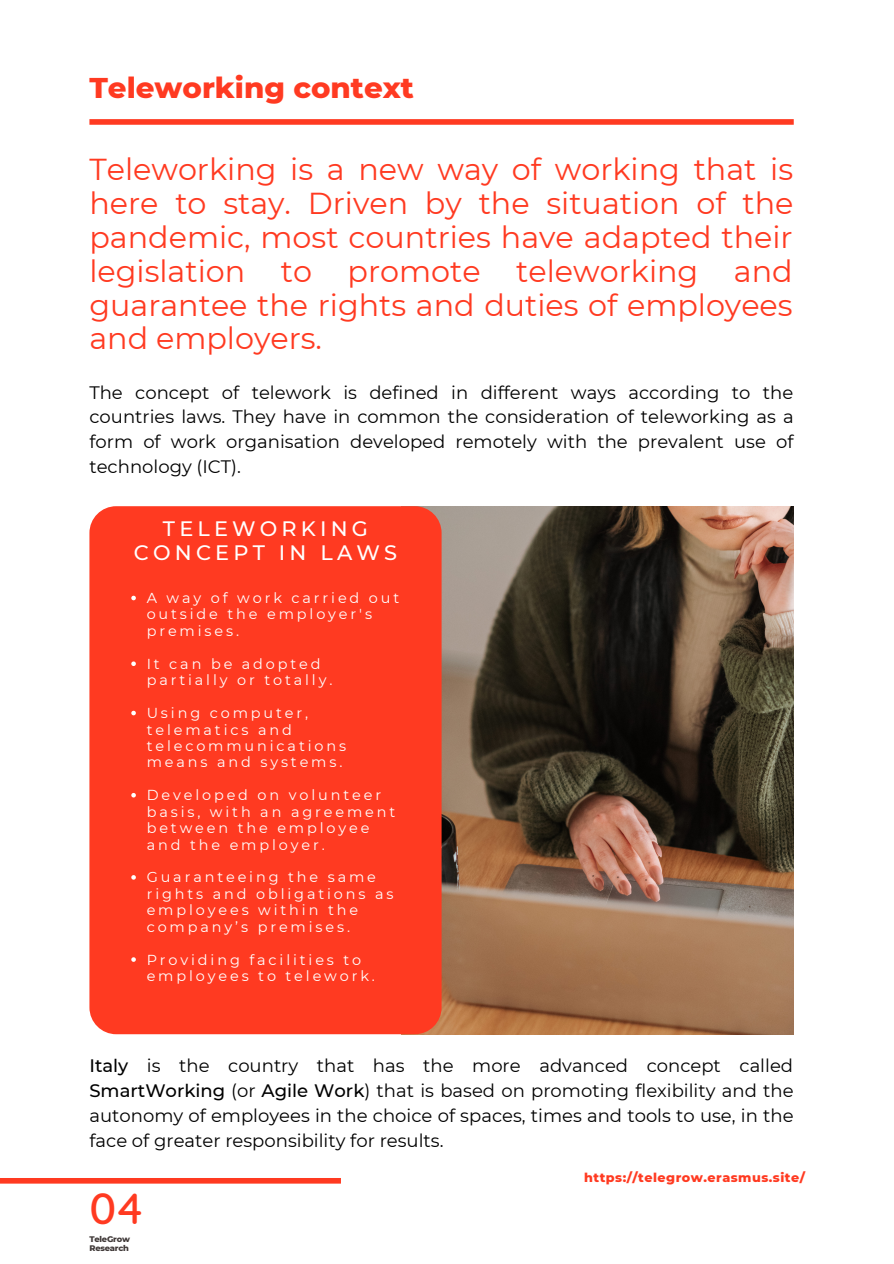
<style>
.page{position:relative;width:894px;height:1264px;background:#fff}
.page>*{position:absolute;margin:0;border:0;box-sizing:border-box;transform-origin:0 0}
.t1{font:500 44.25px "Quicksand";color:#ff3a21}
.t2{font:30.15px/33.8px "Montserrat";color:#ff3a21;text-align:justify}
.t3{font:800 29.25px "Montserrat";color:#ff3a21}
.t4{font:500 20.85px "Montserrat";letter-spacing:.2em;color:#fff}
.t5{font:18px/24.8px "Montserrat";color:#000;text-align:justify}
.t6{font:14.4px/16.5px "Montserrat";letter-spacing:.2em;color:#fff}
.t7{font:800 12.75px "Montserrat";letter-spacing:.04em;color:#ff3a21}
.t8{font:800 8.25px/9.6px "Montserrat";letter-spacing:-.025em;color:#403938}
.s1{font-weight:500}
</style>
<div class="page">
<div style="left:0;top:1177px;width:341px;height:6px;background:#ff3a21"></div>
<div style="left:89px;top:119px;width:704px;height:6px;background:#ff3a21"></div>
<img style="left:419px;top:506px;width:374px;height:528px">
<div style="left:89px;top:506px;width:352px;height:528px;background:#ff3a21;border-radius:27px"></div>
<svg style="left:131px;top:595px;width:5px;height:5px"></svg>
<svg style="left:131px;top:661px;width:5px;height:5px"></svg>
<svg style="left:131px;top:710px;width:5px;height:5px"></svg>
<svg style="left:131px;top:793px;width:5px;height:4px"></svg>
<svg style="left:131px;top:875px;width:5px;height:4px"></svg>
<svg style="left:131px;top:957px;width:5px;height:4px"></svg>
<p class="t3" style="left:89px;top:69px;width:326px">Teleworking context</p>
<p class="t2" style="left:89px;top:153px;width:705px">Teleworking is a new way of working that is here to stay. Driven by the situation of the pandemic, most countries have adapted their legislation to promote teleworking and guarantee the rights and duties of employees and employers.</p>
<p class="t5" style="left:89px;top:380px;width:705px">The concept of telework is defined in different ways according to the countries laws. They have in common the consideration of teleworking as a form of work organisation developed remotely with the prevalent use of technology (ICT).</p>
<p class="t4" style="left:163px;top:515px;width:206px">TELEWORKING</p>
<p class="t4" style="left:134px;top:539px;width:264px">CONCEPT IN LAWS</p>
<p class="t6" style="left:147px;top:589px;width:254px">A way of work carried out outside the employer's premises.</p>
<p class="t6" style="left:147px;top:655px;width:187px">It can be adopted partially or totally.</p>
<p class="t6" style="left:147px;top:704px;width:201px">Using computer, telematics and telecommunications means and systems.</p>
<p class="t6" style="left:147px;top:786px;width:250px">Developed on volunteer basis, with an agreement between the employee and the employer.</p>
<p class="t6" style="left:147px;top:869px;width:248px">Guaranteeing the same rights and obligations as employees within the company’s premises.</p>
<p class="t6" style="left:147px;top:951px;width:230px">Providing facilities to employees to telework.</p>
<p class="t5" style="left:89px;top:1053px;width:705px"><span class="s1">Italy</span> is the country that has the more advanced concept called <span class="s1">SmartWorking</span> (or <span class="s1">Agile Work</span>) that is based on promoting flexibility and the autonomy of employees in the choice of spaces, times and tools to use, in the face of greater responsibility for results.</p>
<p class="t1" style="left:89px;top:1179px;width:56px">04</p>
<p class="t8" style="left:89px;top:1233px;width:42px">TeleGrow<br>Research</p>
<p class="t7" style="left:584px;top:1169px;width:222px">https://telegrow.erasmus.site/</p>
</div>
